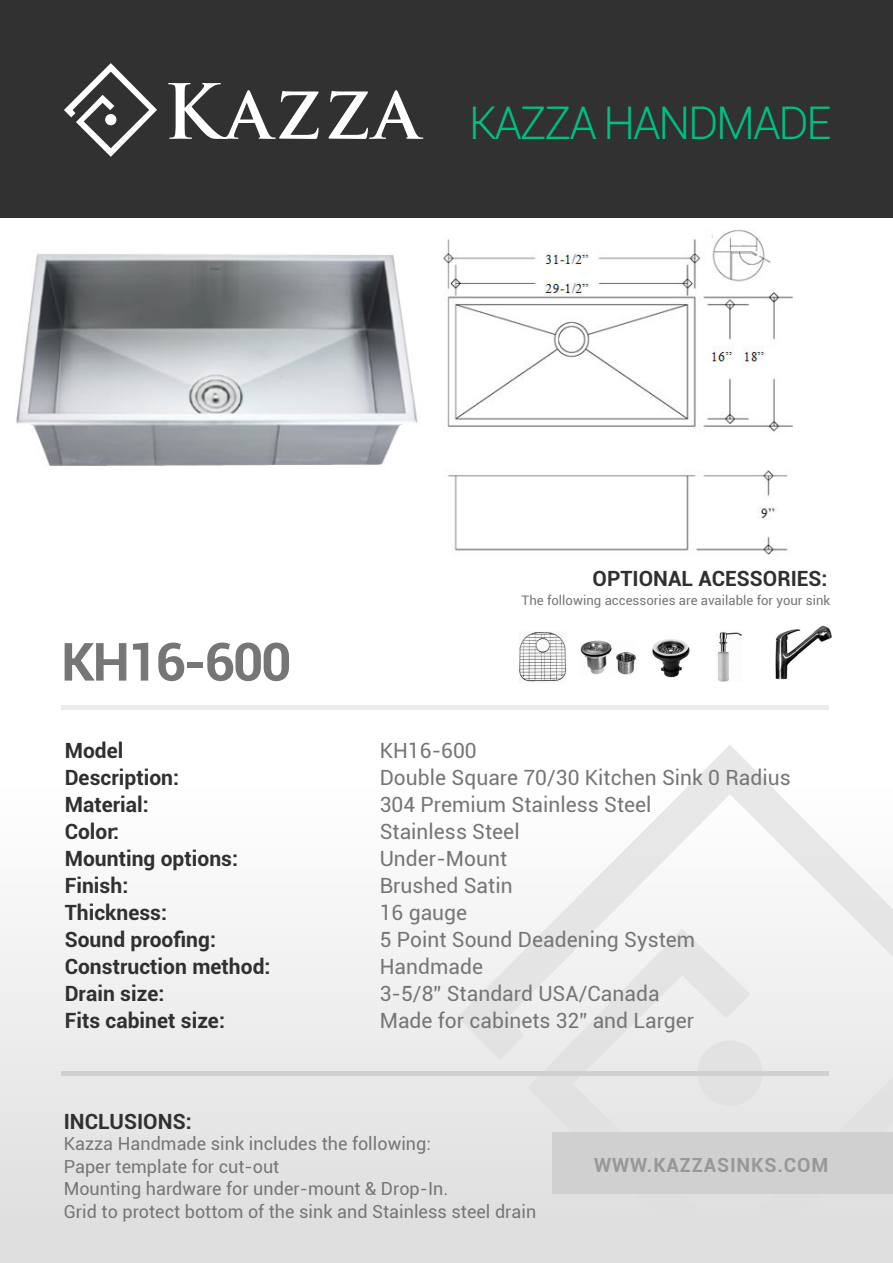
<style>
.page{position:relative;width:893px;height:1263px;background:#fff}
.page>*{position:absolute;margin:0;border:0;box-sizing:border-box;transform-origin:0 0}
.t1{font:700 52.65px "Roboto";letter-spacing:-.04em;color:#767676}
.t2{font:300 45px "Roboto";letter-spacing:-.05em;color:#00bf84}
.t3{font:21px/27px "Roboto";color:#767676}
.t4{font:700 21px/27px "Roboto";color:#303030}
.t5{font:700 19.5px "Roboto";letter-spacing:.045em;color:#989898}
.t6{font:18px/22.5px "Roboto";color:#767676}
.t7{font:13.2px "Roboto";color:#767676}
</style>
<div class="page">
<div style="left:0;top:217px;width:893px;height:1046px;background:linear-gradient(to bottom,#fff,#e6e6e6)"></div>
<svg style="left:457px;top:744px;width:436px;height:519px;fill:#ececec"></svg>
<img style="left:0;top:217px;width:810px;height:358px">
<div style="left:552px;top:1132px;width:341px;height:61px;background:#d0d0d0"></div>
<div style="left:0;top:0;width:893px;height:217px;background:#313131"></div>
<svg style="left:64px;top:63px;width:93px;height:94px"></svg>
<svg style="left:168px;top:83px;width:151px;height:56px"></svg>
<svg style="left:329px;top:90px;width:94px;height:49px"></svg>
<div style="left:61px;top:705px;width:767px;height:5px;background:#ececec"></div>
<hr style="left:61px;top:1071px;width:767px;height:4px;background:#d0d0d0">
<img style="left:499px;top:621px;width:354px;height:68px">
<h2 class="t2" style="left:469px;top:92px;width:364px">KAZZA HANDMADE</h2>
<p class="t4" style="left:593px;top:564px;width:236px">OPTIONAL ACESSORIES:</p>
<h1 class="t1" style="left:61px;top:625px;width:232px">KH16-600</h1>
<p class="t4" style="left:65px;top:736px;width:207px">Model<br>Description:<br>Material:<br>Color:<br>Mounting options:<br>Finish:<br>Thickness:<br>Sound proofing:<br>Construction method:<br>Drain size:<br>Fits cabinet size:</p>
<p class="t7" style="left:522px;top:591px;width:310px">The following accessories are available for your sink</p>
<p class="t3" style="left:380px;top:736px;width:412px">KH16-600<br>Double Square 70/30 Kitchen Sink 0 Radius<br>304 Premium Stainless Steel<br>Stainless Steel<br>Under-Mount<br>Brushed Satin<br>16 gauge<br>5 Point Sound Deadening System<br>Handmade<br>3-5/8” Standard USA/Canada<br>Made for cabinets 32” and Larger</p>
<p class="t4" style="left:64px;top:1107px;width:129px">INCLUSIONS:</p>
<p class="t6" style="left:64px;top:1132px;width:474px">Kazza Handmade sink includes the following:<br>Paper template for cut-out<br>Mounting hardware for under-mount &amp; Drop-In.<br>Grid to protect bottom of the sink and Stainless steel drain</p>
<p class="t5" style="left:594px;top:1151px;width:236px">WWW.KAZZASINKS.COM</p>
</div>
